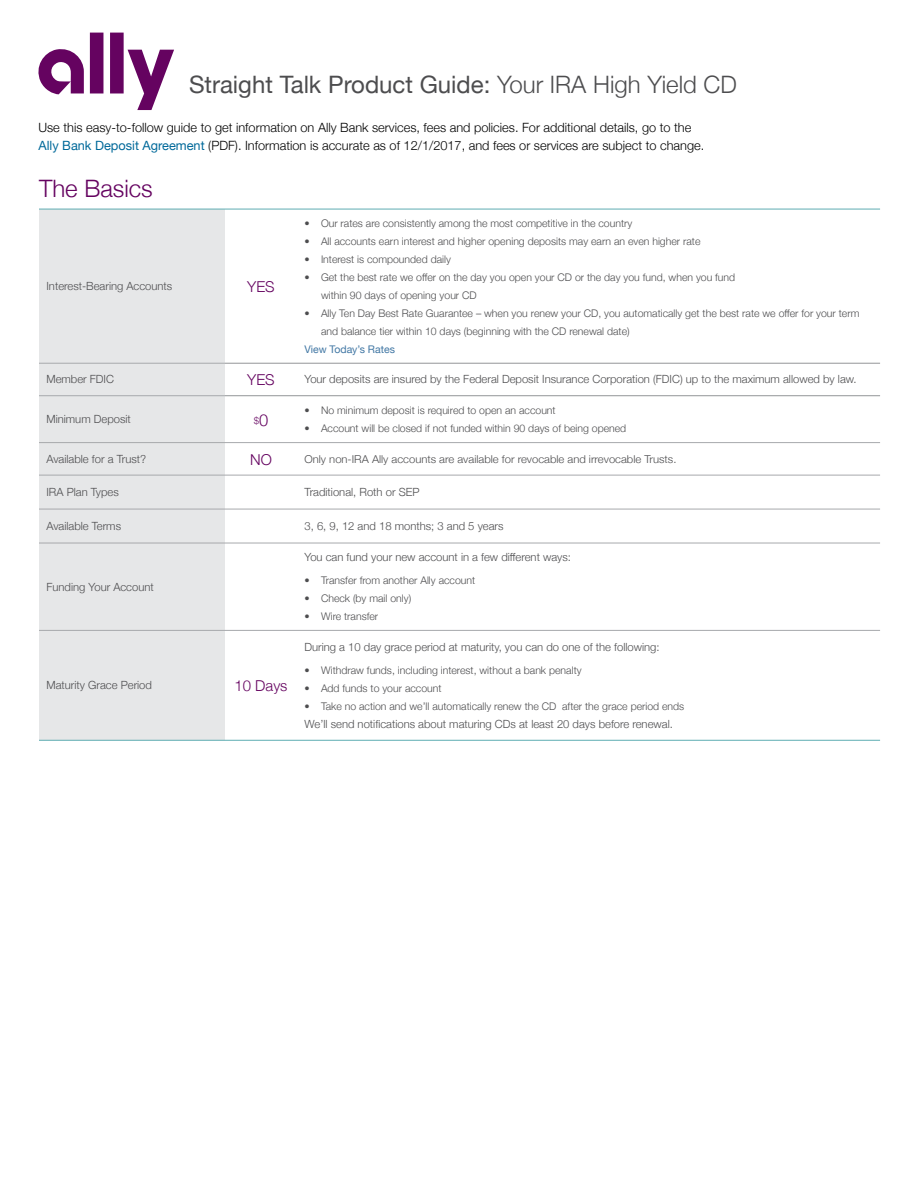
<style>
.page{position:relative;width:918px;height:1188px;background:#fff}
.page>*{position:absolute;margin:0;border:0;box-sizing:border-box;transform-origin:0 0}
.t1{font:24px "Helvetica Neue";color:#4d4d4f}
.t2{font:300 24px "Helvetica Neue";color:#650360}
.t3{font:300 15px "Helvetica Neue";color:#650360}
.t4{font:300 12.75px/18px "Helvetica Neue";color:#000}
.t5{font:300 11.25px "Helvetica Neue";color:#4d4d4f}
.t6{font:300 10.8px "Helvetica Neue";color:#4d4d4f;scale:1.04 1}
.t7{font:300 10.5px/18px "Helvetica Neue";color:#4d4d4f}
.t8{font:10.5px "Helvetica Neue";color:#4177a4}
.t9{font:300 9.6px "Helvetica Neue";color:#650360}
.s1{font-weight:300}
.s2{font-weight:400;color:#00699a}
.s3{color:#000101}
.s4{font-size:16.5px}
</style>
<div class="page">
<svg style="left:38px;top:33px;width:136px;height:77px"></svg>
<div style="left:39px;top:210px;width:186px;height:530px;background:#e6e7e8"></div>
<hr style="left:39px;top:209px;width:186px;height:1px;background:#5eadb2">
<hr style="left:225px;top:209px;width:72px;height:1px;background:#5eadb2">
<hr style="left:297px;top:209px;width:583px;height:1px;background:#5eadb2">
<hr style="left:39px;top:363px;width:186px;height:1px;background:#a7a9ac">
<hr style="left:39px;top:395px;width:186px;height:1px;background:#a7a9ac">
<hr style="left:225px;top:363px;width:72px;height:1px;background:#939598">
<hr style="left:297px;top:363px;width:583px;height:1px;background:#939598">
<hr style="left:225px;top:395px;width:72px;height:1px;background:#939598">
<hr style="left:297px;top:395px;width:583px;height:1px;background:#939598">
<hr style="left:39px;top:740px;width:186px;height:1px;background:#5eadb2">
<hr style="left:225px;top:740px;width:72px;height:1px;background:#5eadb2">
<hr style="left:297px;top:740px;width:583px;height:1px;background:#5eadb2">
<hr style="left:39px;top:442px;width:186px;height:1px;background:#a7a9ac">
<hr style="left:225px;top:442px;width:72px;height:1px;background:#a7a9ac">
<hr style="left:39px;top:475px;width:186px;height:1px;background:#a7a9ac">
<hr style="left:225px;top:475px;width:72px;height:1px;background:#a7a9ac">
<hr style="left:39px;top:509px;width:186px;height:1px;background:#a7a9ac">
<hr style="left:225px;top:509px;width:72px;height:1px;background:#a7a9ac">
<hr style="left:297px;top:509px;width:583px;height:1px;background:#a7a9ac">
<hr style="left:39px;top:543px;width:186px;height:1px;background:#a7a9ac">
<hr style="left:225px;top:543px;width:72px;height:1px;background:#a7a9ac">
<hr style="left:297px;top:543px;width:583px;height:1px;background:#a7a9ac">
<hr style="left:39px;top:630px;width:186px;height:1px;background:#a7a9ac">
<hr style="left:225px;top:630px;width:72px;height:1px;background:#a7a9ac">
<hr style="left:297px;top:630px;width:583px;height:1px;background:#a7a9ac">
<hr style="left:297px;top:442px;width:583px;height:1px;background:#a7a9ac">
<hr style="left:297px;top:475px;width:583px;height:1px;background:#a7a9ac">
<h1 class="t1" style="left:189px;top:67px;width:549px">Straight Talk Product Guide: <span class="s1">Your IRA High Yield CD</span></h1>
<p class="t4" style="left:38px;top:117px;width:667px">Use this easy-to-follow guide to get information on Ally Bank services, fees and policies. For additional details, go to the<br><span class="s2">Ally Bank Deposit Agreement</span> <span class="s3">(PDF)</span>. Information is accurate as of 12/1/2017, and fees or services are subject to change.</p>
<h2 class="t2" style="left:39px;top:169px;width:115px">The Basics</h2>
<p class="t5" style="left:46px;top:277px;width:127px">Interest-Bearing Accounts</p>
<p class="t3" style="left:247px;top:274px;width:29px">YES</p>
<p class="t7" style="left:304px;top:213px;width:329px">• Our rates are consistently among the most competitive in the country</p>
<p class="t7" style="left:304px;top:231px;width:397px">• All accounts earn interest and higher opening deposits may earn an even higher rate</p>
<p class="t7" style="left:304px;top:249px;width:148px">• Interest is compounded daily</p>
<p class="t7" style="left:321px;top:267px;width:416px;text-indent:-16px">• Get the best rate we offer on the day you open your CD or the day you fund, when you fund within 90 days of opening your CD</p>
<p class="t7" style="left:321px;top:303px;width:540px;text-indent:-16px">• Ally Ten Day Best Rate Guarantee – when you renew your CD, you automatically get the best rate we offer for your term and balance tier within 10 days (beginning with the CD renewal date)</p>
<p class="t8" style="left:305px;top:341px;width:92px">View Today’s Rates</p>
<p class="t5" style="left:46px;top:370px;width:69px">Member FDIC</p>
<p class="t3" style="left:247px;top:368px;width:29px">YES</p>
<p class="t5" style="left:304px;top:370px;width:554px">Your deposits are insured by the Federal Deposit Insurance Corporation (FDIC) up to the maximum allowed by law.</p>
<p class="t5" style="left:47px;top:410px;width:86px">Minimum Deposit</p>
<p class="t9" style="left:254px;top:412px;width:16px">$<span class="s4">0</span></p>
<p class="t7" style="left:304px;top:400px;width:253px">• No minimum deposit is required to open an account</p>
<p class="t7" style="left:304px;top:418px;width:323px">• Account will be closed if not funded within 90 days of being opened</p>
<p class="t5" style="left:46px;top:450px;width:101px">Available for a Trust?</p>
<p class="t3" style="left:250px;top:447px;width:23px">NO</p>
<p class="t6" style="left:304px;top:450px;width:359px">Only non-IRA Ally accounts are available for revocable and irrevocable Trusts.</p>
<p class="t5" style="left:46px;top:483px;width:74px">IRA Plan Types</p>
<p class="t5" style="left:304px;top:483px;width:117px">Traditional, Roth or SEP</p>
<p class="t5" style="left:46px;top:517px;width:76px">Available Terms</p>
<p class="t5" style="left:304px;top:517px;width:201px">3, 6, 9, 12 and 18 months; 3 and 5 years</p>
<p class="t5" style="left:46px;top:578px;width:109px">Funding Your Account</p>
<p class="t5" style="left:46px;top:676px;width:107px">Maturity Grace Period</p>
<p class="t3" style="left:234px;top:674px;width:55px">10 Days</p>
<p class="t5" style="left:304px;top:548px;width:268px">You can fund your new account in a few different ways:</p>
<p class="t7" style="left:304px;top:570px;width:172px">• Transfer from another Ally account</p>
<p class="t7" style="left:304px;top:588px;width:108px">• Check (by mail only)</p>
<p class="t7" style="left:304px;top:606px;width:75px">• Wire transfer</p>
<p class="t5" style="left:304px;top:638px;width:357px">During a 10 day grace period at maturity, you can do one of the following:</p>
<p class="t7" style="left:304px;top:660px;width:279px">• Withdraw funds, including interest, without a bank penalty</p>
<p class="t7" style="left:304px;top:678px;width:139px">• Add funds to your account</p>
<p class="t7" style="left:304px;top:696px;width:381px">• Take no action and we’ll automatically renew the CD after the grace period ends</p>
<p class="t5" style="left:304px;top:714px;width:370px">We’ll send notifications about maturing CDs at least 20 days before renewal.</p>
</div>
